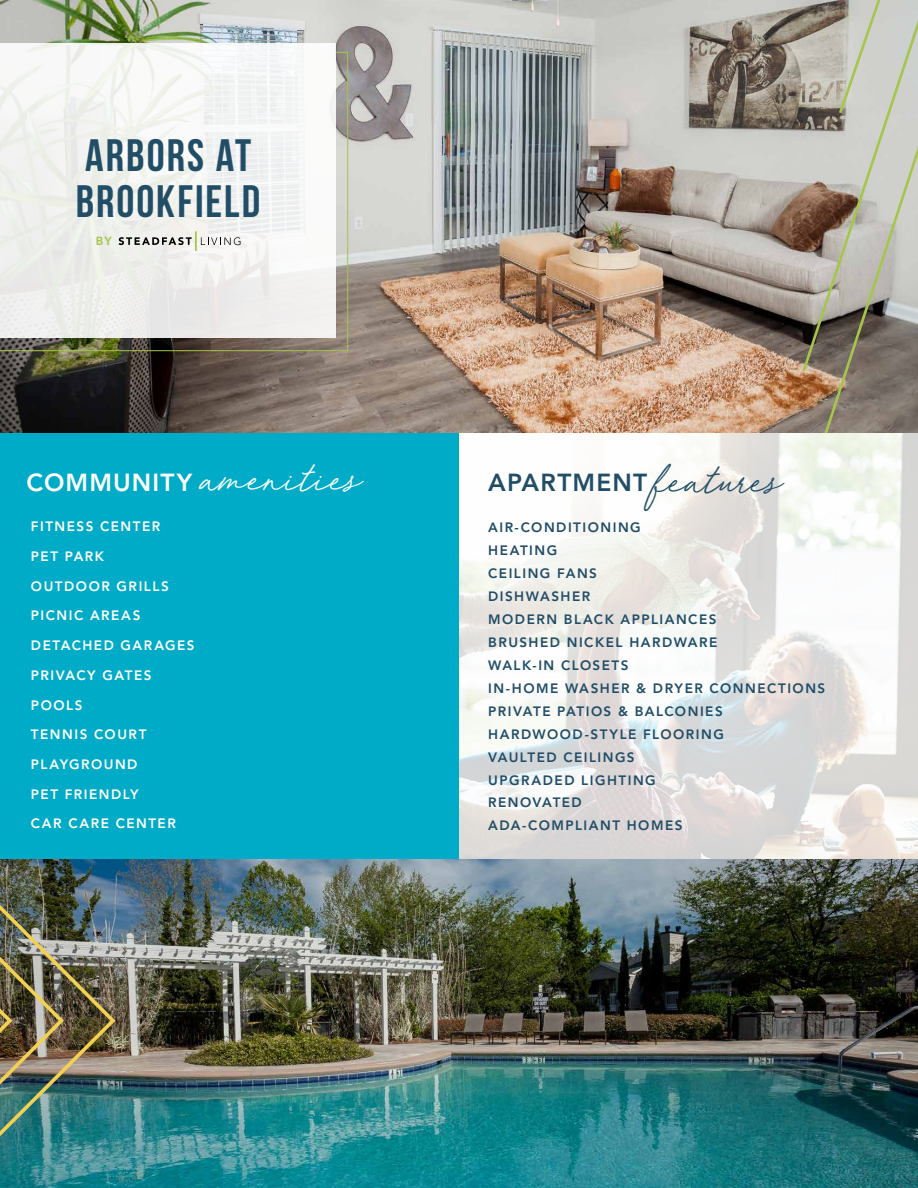
<style>
.page{position:relative;width:918px;height:1188px;background:#fff}
.page>*{position:absolute;margin:0;border:0;box-sizing:border-box;transform-origin:0 0}
.t1{font:700 45.45px/45px "Bebas Neue";letter-spacing:.045em;color:#214d66}
.t2{font:800 24.45px "Avenir LT Std";letter-spacing:.045em;color:#fff}
.t3{font:800 24.45px "Avenir LT Std";letter-spacing:.045em;color:#214d66}
.t4{font:800 13.5px/23px "Avenir LT Std";letter-spacing:.11em;color:#214d66}
.t5{font:800 13.5px/29.7px "Avenir LT Std";letter-spacing:.11em;color:#fff}
.t6{font:800 11.7px "Avenir LT Std";color:#a6c54c}
.s1{font-family:"Red Vevet";font-weight:400;font-size:37.95px}
</style>
<div class="page">
<img style="left:0;top:0;width:800px;height:433px">
<img style="left:0;top:859px;width:918px;height:329px">
<svg style="left:800px;top:0;width:118px;height:433px;background:#a8a397"></svg>
<img style="left:0;top:51px;width:349px;height:301px">
<div style="left:0;top:43px;width:336px;height:294px;background:#f1f2f0"></div>
<div style="left:0;top:433px;width:459px;height:426px;background:#00abc7"></div>
<img style="left:459px;top:433px;width:459px;height:426px">
<img style="left:0;top:905px;width:116px;height:231px">
<svg style="left:119px;top:231px;width:121px;height:20px"></svg>
<h1 class="t1" style="left:76px;top:133px;width:186px">ARBORS AT<br>BROOKFIELD</h1>
<p class="t6" style="left:96px;top:234px;width:18px">BY</p>
<h2 class="t2" style="left:27px;top:468px;width:336px">COMMUNITY <span class="s1">amenities</span></h2>
<h2 class="t3" style="left:488px;top:468px;width:295px">APARTMENT <span class="s1">features</span></h2>
<p class="t5" style="left:31px;top:512px;width:131px">FITNESS CENTER<br>PET PARK</p>
<p class="t5" style="left:31px;top:571px;width:139px">OUTDOOR GRILLS<br>PICNIC AREAS</p>
<p class="t5" style="left:31px;top:631px;width:165px">DETACHED GARAGES<br>PRIVACY GATES<br>POOLS</p>
<p class="t5" style="left:31px;top:720px;width:117px">TENNIS COURT<br>PLAYGROUND</p>
<p class="t5" style="left:31px;top:779px;width:109px">PET FRIENDLY</p>
<p class="t5" style="left:31px;top:809px;width:146px">CAR CARE CENTER</p>
<p class="t4" style="left:488px;top:516px;width:339px">AIR-CONDITIONING<br>HEATING<br>CEILING FANS<br>DISHWASHER<br>MODERN BLACK APPLIANCES<br>BRUSHED NICKEL HARDWARE<br>WALK-IN CLOSETS<br>IN-HOME WASHER &amp; DRYER CONNECTIONS<br>PRIVATE PATIOS &amp; BALCONIES<br>HARDWOOD-STYLE FLOORING<br>VAULTED CEILINGS<br>UPGRADED LIGHTING<br>RENOVATED<br>ADA-COMPLIANT HOMES</p>
</div>
